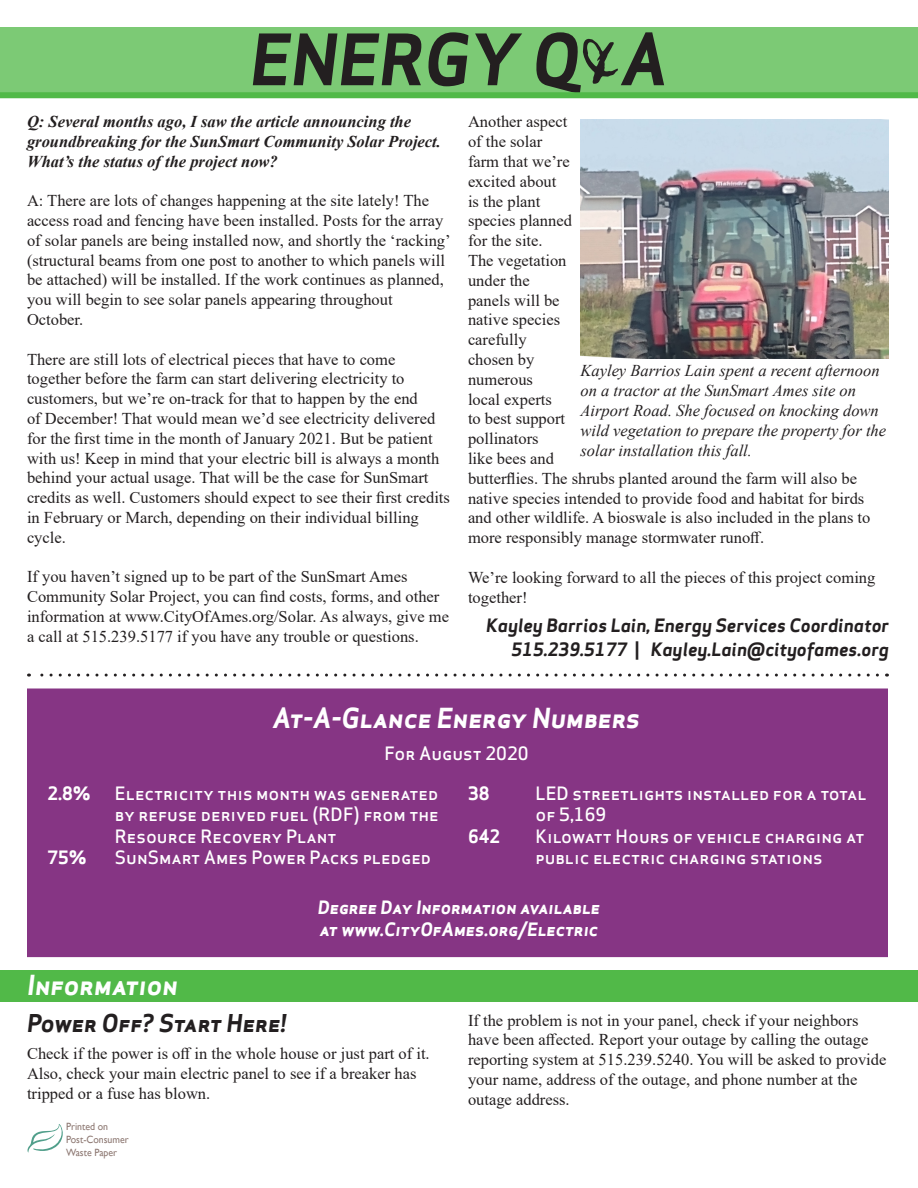
<style>
.page{position:relative;width:918px;height:1188px;background:#fff}
.page>*{position:absolute;margin:0;border:0;box-sizing:border-box;transform-origin:0 0}
.t1{font:italic 700 69px "Apex Sans";color:#231f20}
.t2{font:italic 700 27px "Apex Sans";color:#fff}
.t3{font:italic 700 24px "Apex Sans";color:#231f20}
.t4{font:500 18px/21.6px "Apex Sans";color:#fff}
.t5{font:italic 700 18px "Apex Sans";color:#231f20}
.t6{font:italic 700 18px "Apex Sans";color:#fff}
.t7{font:700 18px "Apex Sans";color:#fff}
.t8{font:16.5px/19.8px "Times New Roman";color:#231f20}
.t9{font:italic 16.5px/19.8px "Times New Roman";color:#231f20}
.t10{font:italic 700 16.5px/19.8px "Times New Roman";color:#231f20}
.t11{font:10.5px/12.6px "Gill Sans";color:#8d7872;scale:.94 1}
.s1{font-family:"Mistral";font-weight:400;font-style:normal}
.s2{font-style:normal}
</style>
<div class="page">
<div style="left:0;top:970px;width:918px;height:31px;background:#51b948"></div>
<svg style="left:28px;top:674px;width:849px;height:3px"></svg>
<div style="left:0;top:27px;width:918px;height:68px;background:#7cca75"></div>
<div style="left:0;top:92px;width:918px;height:6px;background:#51b948"></div>
<svg style="left:27px;top:1124px;width:36px;height:29px"></svg>
<div style="left:27px;top:688px;width:861px;height:269px;background:#863584"></div>
<img style="left:580px;top:119px;width:309px;height:239px">
<p class="t1" style="left:250px;top:15px;width:419px">ENERGY Q<span class="s1">&amp;</span>A</p>
<p class="t10" style="left:27px;top:111px;width:415px">Q: Several months ago, I saw the article announcing the groundbreaking for the SunSmart Community Solar Project.<br>What’s the status of the project now?</p>
<p class="t8" style="left:27px;top:190px;width:425px">A: There are lots of changes happening at the site lately! The access road and fencing have been installed. Posts for the array of solar panels are being installed now, and shortly the ‘racking’ (structural beams from one post to another to which panels will be attached) will be installed. If the work continues as planned, you will begin to see solar panels appearing throughout October.</p>
<p class="t8" style="left:27px;top:349px;width:424px">There are still lots of electrical pieces that have to come together before the farm can start delivering electricity to customers, but we’re on-track for that to happen by the end<br>of December! That would mean we’d see electricity delivered for the first time in the month of January 2021. But be patient with us! Keep in mind that your electric bill is always a month behind your actual usage. That will be the case for SunSmart credits as well. Customers should expect to see their first credits in February or March, depending on their individual billing cycle.</p>
<p class="t8" style="left:27px;top:567px;width:424px">If you haven’t signed up to be part of the SunSmart Ames Community Solar Project, you can find costs, forms, and other information at www.CityOfAmes.org/Solar. As always, give me a call at 515.239.5177 if you have any trouble or questions.</p>
<p class="t8" style="left:468px;top:111px;width:404px">Another aspect<br>of the solar<br>farm that we’re<br>excited about<br>is the plant<br>species planned<br>for the site.<br>The vegetation<br>under the<br>panels will be<br>native species<br>carefully<br>chosen by<br>numerous<br>local experts<br>to best support<br>pollinators<br>like bees and<br>butterflies. The shrubs planted around the farm will also be native species intended to provide food and habitat for birds and other wildlife. A bioswale is also included in the plans to more responsibly manage stormwater runoff.</p>
<p class="t8" style="left:468px;top:567px;width:409px">We’re looking forward to all the pieces of this project coming together!</p>
<p class="t9" style="left:580px;top:361px;width:307px">Kayley Barrios Lain spent a recent afternoon on a tractor at the SunSmart Ames site on Airport Road. She focused on knocking down wild vegetation to prepare the property for the solar installation this fall.</p>
<p class="t5" style="left:486px;top:613px;width:404px">Kayley Barrios Lain, Energy Services Coordinator</p>
<p class="t5" style="left:511px;top:637px;width:379px">515.239.5177 <span class="s2">|</span> Kayley.Lain@cityofames.org</p>
<p class="t2" style="left:273px;top:700px;width:369px">At-A-Glance Energy Numbers</p>
<p class="t4" style="left:384px;top:740px;width:146px">For August 2020</p>
<p class="t7" style="left:47px;top:781px;width:45px">2.8%</p>
<p class="t4" style="left:115px;top:780px;width:325px">Electricity this month was generated</p>
<p class="t4" style="left:115px;top:801px;width:325px">by refuse derived fuel (RDF) from the</p>
<p class="t4" style="left:115px;top:823px;width:223px">Resource Recovery Plant</p>
<p class="t7" style="left:47px;top:846px;width:41px">75%</p>
<p class="t4" style="left:115px;top:845px;width:318px">SunSmart Ames Power Packs pledged</p>
<p class="t7" style="left:468px;top:781px;width:23px">38</p>
<p class="t4" style="left:535px;top:780px;width:333px">LED streetlights installed for a total of 5,169</p>
<p class="t7" style="left:468px;top:824px;width:34px">642</p>
<p class="t4" style="left:535px;top:823px;width:331px">Kilowatt Hours of vehicle charging at public electric charging stations</p>
<p class="t6" style="left:318px;top:896px;width:284px">Degree Day Information available</p>
<p class="t6" style="left:320px;top:917px;width:280px">at www.CityOfAmes.org/Electric</p>
<p class="t2" style="left:27px;top:967px;width:152px">Information</p>
<p class="t3" style="left:27px;top:1008px;width:261px">Power Off? Start Here!</p>
<p class="t8" style="left:27px;top:1044px;width:404px">Check if the power is off in the whole house or just part of it.<br>Also, check your main electric panel to see if a breaker has tripped or a fuse has blown.</p>
<p class="t11" style="left:66px;top:1121px;width:68px">Printed on<br>Post-Consumer<br>Waste Paper</p>
<p class="t8" style="left:468px;top:1010px;width:420px">If the problem is not in your panel, check if your neighbors have been affected. Report your outage by calling the outage reporting system at 515.239.5240. You will be asked to provide your name, address of the outage, and phone number at the outage address.</p>
</div>
